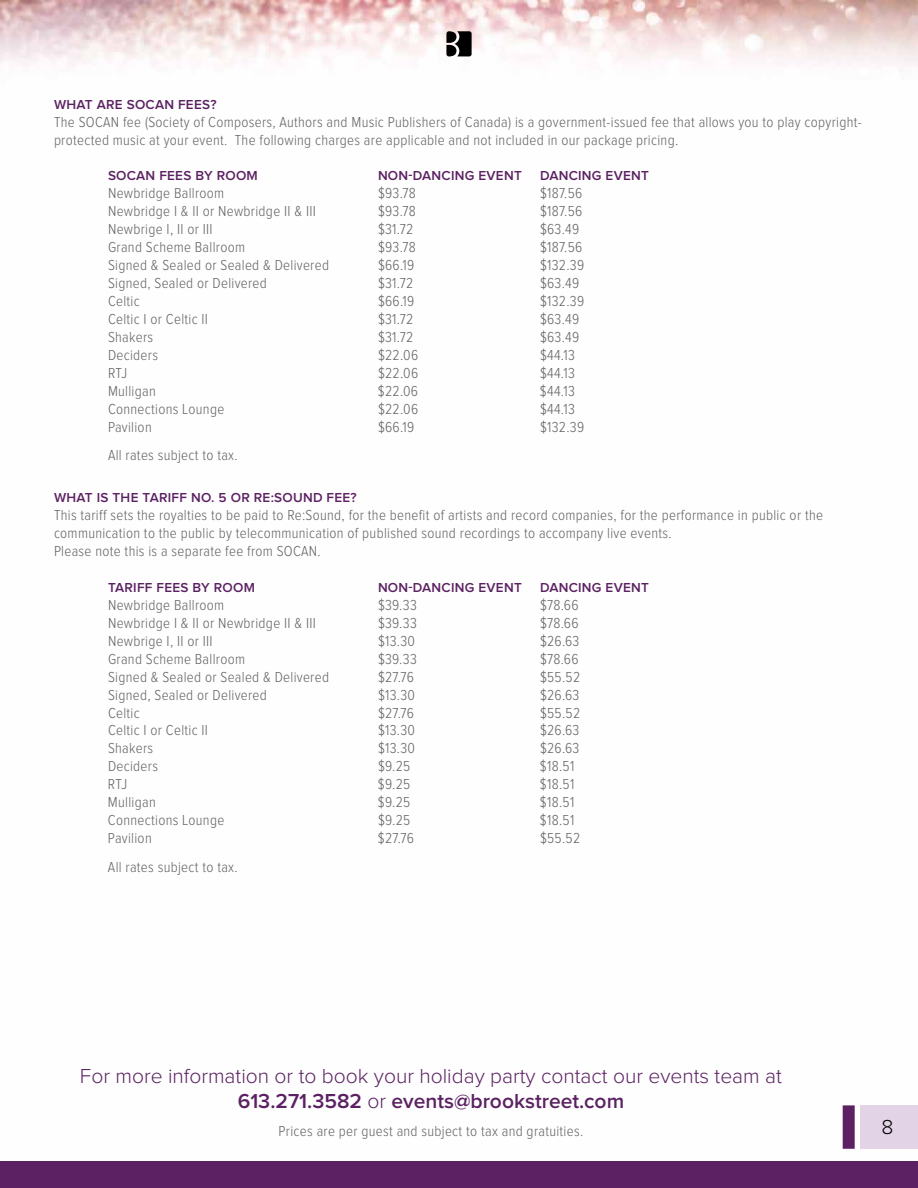
<style>
.page{position:relative;width:918px;height:1188px;background:#fff}
.page>*{position:absolute;margin:0;border:0;box-sizing:border-box;transform-origin:0 0}
.t1{font:300 21px/25.2px "Proxima Nova";color:#5b2162;text-align:center}
.t2{font:300 21px "Proxima Nova";color:#000}
.t3{font:300 15px/18px "Proxima Nova Cond";letter-spacing:.02em;color:#636466}
.t4{font:600 13.5px "Proxima Nova";letter-spacing:.02em;color:#5b2162}
.s1{font-weight:600}
</style>
<div class="page">
<img style="left:0;top:0;width:918px;height:1149px">
<svg style="left:446px;top:31px;width:26px;height:25px"></svg>
<div style="left:843px;top:1105px;width:12px;height:44px;background:#5b2162"></div>
<div style="left:860px;top:1105px;width:58px;height:44px;background:#e2d3e6"></div>
<div style="left:0;top:1161px;width:918px;height:27px;background:#5b2162"></div>
<p class="t4" style="left:54px;top:98px;width:164px">WHAT ARE SOCAN FEES?</p>
<p class="t3" style="left:54px;top:113px;width:809px">The SOCAN fee (Society of Composers, Authors and Music Publishers of Canada) is a government-issued fee that allows you to play copyright&shy;protected music at your event. The following charges are applicable and not included in our package pricing.</p>
<p class="t4" style="left:108px;top:170px;width:151px">SOCAN FEES BY ROOM</p>
<p class="t4" style="left:378px;top:170px;width:145px">NON-DANCING EVENT</p>
<p class="t4" style="left:540px;top:170px;width:110px">DANCING EVENT</p>
<p class="t3" style="left:108px;top:185px;width:118px">Newbridge Ballroom</p>
<p class="t3" style="left:378px;top:185px;width:40px">$93.78</p>
<p class="t3" style="left:540px;top:185px;width:44px">$187.56</p>
<p class="t3" style="left:108px;top:203px;width:209px">Newbridge I &amp; II or Newbridge II &amp; III</p>
<p class="t3" style="left:378px;top:203px;width:40px">$93.78</p>
<p class="t3" style="left:540px;top:203px;width:44px">$187.56</p>
<p class="t3" style="left:108px;top:221px;width:106px">Newbrige I, II or III</p>
<p class="t3" style="left:378px;top:221px;width:37px">$31.72</p>
<p class="t3" style="left:540px;top:221px;width:41px">$63.49</p>
<p class="t3" style="left:108px;top:239px;width:139px">Grand Scheme Ballroom</p>
<p class="t3" style="left:378px;top:239px;width:40px">$93.78</p>
<p class="t3" style="left:540px;top:239px;width:44px">$187.56</p>
<p class="t3" style="left:108px;top:257px;width:223px">Signed &amp; Sealed or Sealed &amp; Delivered</p>
<p class="t3" style="left:378px;top:257px;width:38px">$66.19</p>
<p class="t3" style="left:540px;top:257px;width:46px">$132.39</p>
<p class="t3" style="left:108px;top:275px;width:160px">Signed, Sealed or Delivered</p>
<p class="t3" style="left:378px;top:275px;width:37px">$31.72</p>
<p class="t3" style="left:540px;top:275px;width:41px">$63.49</p>
<p class="t3" style="left:108px;top:293px;width:33px">Celtic</p>
<p class="t3" style="left:378px;top:293px;width:38px">$66.19</p>
<p class="t3" style="left:540px;top:293px;width:46px">$132.39</p>
<p class="t3" style="left:108px;top:311px;width:102px">Celtic I or Celtic II</p>
<p class="t3" style="left:378px;top:311px;width:37px">$31.72</p>
<p class="t3" style="left:540px;top:311px;width:41px">$63.49</p>
<p class="t3" style="left:108px;top:329px;width:47px">Shakers</p>
<p class="t3" style="left:378px;top:329px;width:37px">$31.72</p>
<p class="t3" style="left:540px;top:329px;width:41px">$63.49</p>
<p class="t3" style="left:108px;top:347px;width:52px">Deciders</p>
<p class="t3" style="left:378px;top:347px;width:42px">$22.06</p>
<p class="t3" style="left:540px;top:347px;width:36px">$44.13</p>
<p class="t3" style="left:108px;top:365px;width:21px">RTJ</p>
<p class="t3" style="left:378px;top:365px;width:42px">$22.06</p>
<p class="t3" style="left:540px;top:365px;width:36px">$44.13</p>
<p class="t3" style="left:108px;top:383px;width:49px">Mulligan</p>
<p class="t3" style="left:378px;top:383px;width:42px">$22.06</p>
<p class="t3" style="left:540px;top:383px;width:36px">$44.13</p>
<p class="t3" style="left:108px;top:400px;width:118px">Connections Lounge</p>
<p class="t3" style="left:378px;top:400px;width:42px">$22.06</p>
<p class="t3" style="left:540px;top:400px;width:36px">$44.13</p>
<p class="t3" style="left:108px;top:418px;width:45px">Pavilion</p>
<p class="t3" style="left:378px;top:418px;width:38px">$66.19</p>
<p class="t3" style="left:540px;top:418px;width:46px">$132.39</p>
<p class="t3" style="left:108px;top:447px;width:131px">All rates subject to tax.</p>
<p class="t4" style="left:54px;top:491px;width:304px">WHAT IS THE TARIFF NO. 5 OR RE:SOUND FEE?</p>
<p class="t3" style="left:54px;top:507px;width:771px">This tariff sets the royalties to be paid to Re:Sound, for the benefit of artists and record companies, for the performance in public or the communication to the public by telecommunication of published sound recordings to accompany live events.<br>Please note this is a separate fee from SOCAN.</p>
<p class="t4" style="left:108px;top:581px;width:149px">TARIFF FEES BY ROOM</p>
<p class="t4" style="left:378px;top:581px;width:145px">NON-DANCING EVENT</p>
<p class="t4" style="left:540px;top:581px;width:110px">DANCING EVENT</p>
<p class="t3" style="left:108px;top:596px;width:118px">Newbridge Ballroom</p>
<p class="t3" style="left:378px;top:596px;width:40px">$39.33</p>
<p class="t3" style="left:540px;top:596px;width:40px">$78.66</p>
<p class="t3" style="left:108px;top:614px;width:209px">Newbridge I &amp; II or Newbridge II &amp; III</p>
<p class="t3" style="left:378px;top:614px;width:40px">$39.33</p>
<p class="t3" style="left:540px;top:614px;width:40px">$78.66</p>
<p class="t3" style="left:108px;top:632px;width:106px">Newbrige I, II or III</p>
<p class="t3" style="left:378px;top:632px;width:39px">$13.30</p>
<p class="t3" style="left:540px;top:632px;width:41px">$26.63</p>
<p class="t3" style="left:108px;top:650px;width:139px">Grand Scheme Ballroom</p>
<p class="t3" style="left:378px;top:650px;width:40px">$39.33</p>
<p class="t3" style="left:540px;top:650px;width:40px">$78.66</p>
<p class="t3" style="left:108px;top:668px;width:223px">Signed &amp; Sealed or Sealed &amp; Delivered</p>
<p class="t3" style="left:378px;top:668px;width:38px">$27.76</p>
<p class="t3" style="left:540px;top:668px;width:42px">$55.52</p>
<p class="t3" style="left:108px;top:686px;width:160px">Signed, Sealed or Delivered</p>
<p class="t3" style="left:378px;top:686px;width:39px">$13.30</p>
<p class="t3" style="left:540px;top:686px;width:41px">$26.63</p>
<p class="t3" style="left:108px;top:704px;width:33px">Celtic</p>
<p class="t3" style="left:378px;top:704px;width:38px">$27.76</p>
<p class="t3" style="left:540px;top:704px;width:42px">$55.52</p>
<p class="t3" style="left:108px;top:722px;width:102px">Celtic I or Celtic II</p>
<p class="t3" style="left:378px;top:722px;width:39px">$13.30</p>
<p class="t3" style="left:540px;top:722px;width:41px">$26.63</p>
<p class="t3" style="left:108px;top:740px;width:47px">Shakers</p>
<p class="t3" style="left:378px;top:740px;width:39px">$13.30</p>
<p class="t3" style="left:540px;top:740px;width:41px">$26.63</p>
<p class="t3" style="left:108px;top:758px;width:52px">Deciders</p>
<p class="t3" style="left:378px;top:758px;width:34px">$9.25</p>
<p class="t3" style="left:540px;top:758px;width:36px">$18.51</p>
<p class="t3" style="left:108px;top:776px;width:21px">RTJ</p>
<p class="t3" style="left:378px;top:776px;width:34px">$9.25</p>
<p class="t3" style="left:540px;top:776px;width:36px">$18.51</p>
<p class="t3" style="left:108px;top:794px;width:49px">Mulligan</p>
<p class="t3" style="left:378px;top:794px;width:34px">$9.25</p>
<p class="t3" style="left:540px;top:794px;width:36px">$18.51</p>
<p class="t3" style="left:108px;top:812px;width:118px">Connections Lounge</p>
<p class="t3" style="left:378px;top:812px;width:34px">$9.25</p>
<p class="t3" style="left:540px;top:812px;width:36px">$18.51</p>
<p class="t3" style="left:108px;top:830px;width:45px">Pavilion</p>
<p class="t3" style="left:378px;top:830px;width:38px">$27.76</p>
<p class="t3" style="left:540px;top:830px;width:42px">$55.52</p>
<p class="t3" style="left:108px;top:858px;width:131px">All rates subject to tax.</p>
<h1 class="t1" style="left:80px;top:1064px;width:703px">For more information or to book your holiday party contact our events team at<br><span class="s1">613.271.3582</span> or <span class="s1">events@brookstreet.com</span></h1>
<p class="t3" style="left:279px;top:1123px;width:306px">Prices are per guest and subject to tax and gratuities.</p>
<h1 class="t2" style="left:882px;top:1118px;width:13px">8</h1>
</div>
